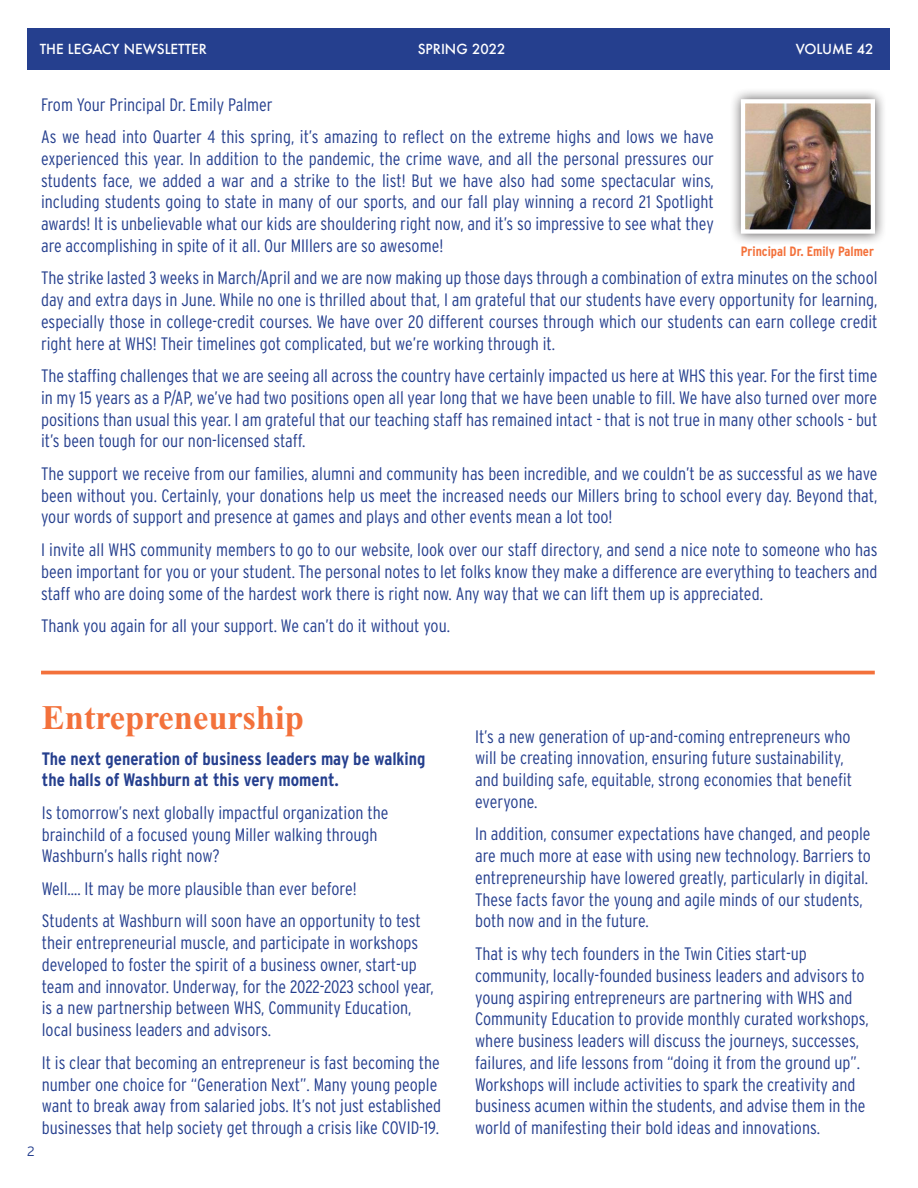
<style>
.page{position:relative;width:918px;height:1188px;background:#fff}
.page>*{position:absolute;margin:0;border:0;box-sizing:border-box;transform-origin:0 0}
.t1{font:700 34.5px "Times New Roman";color:#f3713b}
.t2{font:300 condensed 18px/21.8px "Interstate";color:#253f8e}
.t3{font:700 condensed 18px/21.8px "Interstate";color:#253f8e}
.t4{font:500 13.5px "Futura";color:#fff}
.t5{font:700 condensed 13.5px "Interstate";color:#f3713b}
.t6{font:300 13.5px "Interstate";color:#253f8e}
</style>
<div class="page">
<div style="left:28px;top:28px;width:862px;height:41px;background:#253f8e"></div>
<div style="left:729px;top:88px;width:158px;height:157px;background:#231f20;opacity:.75"></div>
<img style="left:746px;top:104px;width:124px;height:125px">
<div style="left:741px;top:99px;width:134px;height:135px;border:4px solid #fff"></div>
<hr style="left:41px;top:671px;width:834px;height:3px;background:#f3713b">
<p class="t4" style="left:40px;top:40px;width:169px">THE LEGACY NEWSLETTER</p>
<p class="t4" style="left:418px;top:40px;width:89px">SPRING 2022</p>
<p class="t4" style="left:796px;top:40px;width:79px">VOLUME 42</p>
<p class="t2" style="left:41px;top:93px;width:233px">From Your Principal Dr. Emily Palmer</p>
<p class="t2" style="left:41px;top:126px;width:674px;text-align:justify">As we head into Quarter 4 this spring, it’s amazing to reflect on the extreme highs and lows we have experienced this year. In addition to the pandemic, the crime wave, and all the personal pressures our students face, we added a war and a strike to the list! But we have also had some spectacular wins, including students going to state in many of our sports, and our fall play winning a record 21 Spotlight awards! It is unbelievable what our kids are shouldering right now, and it’s so impressive to see what they are accomplishing in spite of it all. Our MIllers are so awesome!</p>
<p class="t2" style="left:41px;top:267px;width:838px;text-align:justify">The strike lasted 3 weeks in March/April and we are now making up those days through a combination of extra minutes on the school day and extra days in June. While no one is thrilled about that, I am grateful that our students have every opportunity for learning, especially those in college-credit courses. We have over 20 different courses through which our students can earn college credit right here at WHS! Their timelines got complicated, but we’re working through it.</p>
<p class="t2" style="left:41px;top:365px;width:838px;text-align:justify">The staffing challenges that we are seeing all across the country have certainly impacted us here at WHS this year. For the first time in my 15 years as a P/AP, we’ve had two positions open all year long that we have been unable to fill. We have also turned over more positions than usual this year. I am grateful that our teaching staff has remained intact - that is not true in many other schools - but it’s been tough for our non-licensed staff.</p>
<p class="t2" style="left:41px;top:463px;width:838px;text-align:justify">The support we receive from our families, alumni and community has been incredible, and we couldn’t be as successful as we have been without you. Certainly, your donations help us meet the increased needs our Millers bring to school every day. Beyond that, your words of support and presence at games and plays and other events mean a lot too!</p>
<p class="t2" style="left:41px;top:539px;width:838px;text-align:justify">I invite all WHS community members to go to our website, look over our staff directory, and send a nice note to someone who has been important for you or your student. The personal notes to let folks know they make a difference are everything to teachers and staff who are doing some of the hardest work there is right now. Any way that we can lift them up is appreciated.</p>
<p class="t2" style="left:41px;top:615px;width:411px">Thank you again for all your support. We can’t do it without you.</p>
<p class="t5" style="left:741px;top:244px;width:135px">Principal Dr. Emily Palmer</p>
<p class="t6" style="left:27px;top:1144px;width:9px">2</p>
<p class="t1" style="left:42px;top:699px;width:264px">Entrepreneurship</p>
<p class="t3" style="left:42px;top:747px;width:385px">The next generation of business leaders may be walking the halls of Washburn at this very moment.</p>
<p class="t2" style="left:42px;top:801px;width:348px">Is tomorrow’s next globally impactful organization the brainchild of a focused young Miller walking through<br>Washburn’s halls right now?</p>
<p class="t2" style="left:42px;top:878px;width:316px">Well…. It may be more plausible than ever before!</p>
<p class="t2" style="left:42px;top:910px;width:393px">Students at Washburn will soon have an opportunity to test their entrepreneurial muscle, and participate in workshops developed to foster the spirit of a business owner, start-up team and innovator. Underway, for the 2022-2023 school year, is a new partnership between WHS, Community Education, local business leaders and advisors.</p>
<p class="t2" style="left:42px;top:1051px;width:401px">It is clear that becoming an entrepreneur is fast becoming the number one choice for “Generation Next”. Many young people want to break away from salaried jobs. It’s not just established businesses that help society get through a crisis like COVID-19.</p>
<p class="t2" style="left:475px;top:725px;width:378px">It’s a new generation of up-and-coming entrepreneurs who will be creating innovation, ensuring future sustainability, and building safe, equitable, strong economies that benefit everyone.</p>
<p class="t2" style="left:475px;top:823px;width:397px">In addition, consumer expectations have changed, and people are much more at ease with using new technology. Barriers to entrepreneurship have lowered greatly, particularly in digital.<br>These facts favor the young and agile minds of our students, both now and in the future.</p>
<p class="t2" style="left:475px;top:943px;width:395px">That is why tech founders in the Twin Cities start-up community, locally-founded business leaders and advisors to young aspiring entrepreneurs are partnering with WHS and Community Education to provide monthly curated workshops, where business leaders will discuss the journeys, successes, failures, and life lessons from “doing it from the ground up”.<br>Workshops will include activities to spark the creativity and business acumen within the students, and advise them in the world of manifesting their bold ideas and innovations.</p>
</div>
